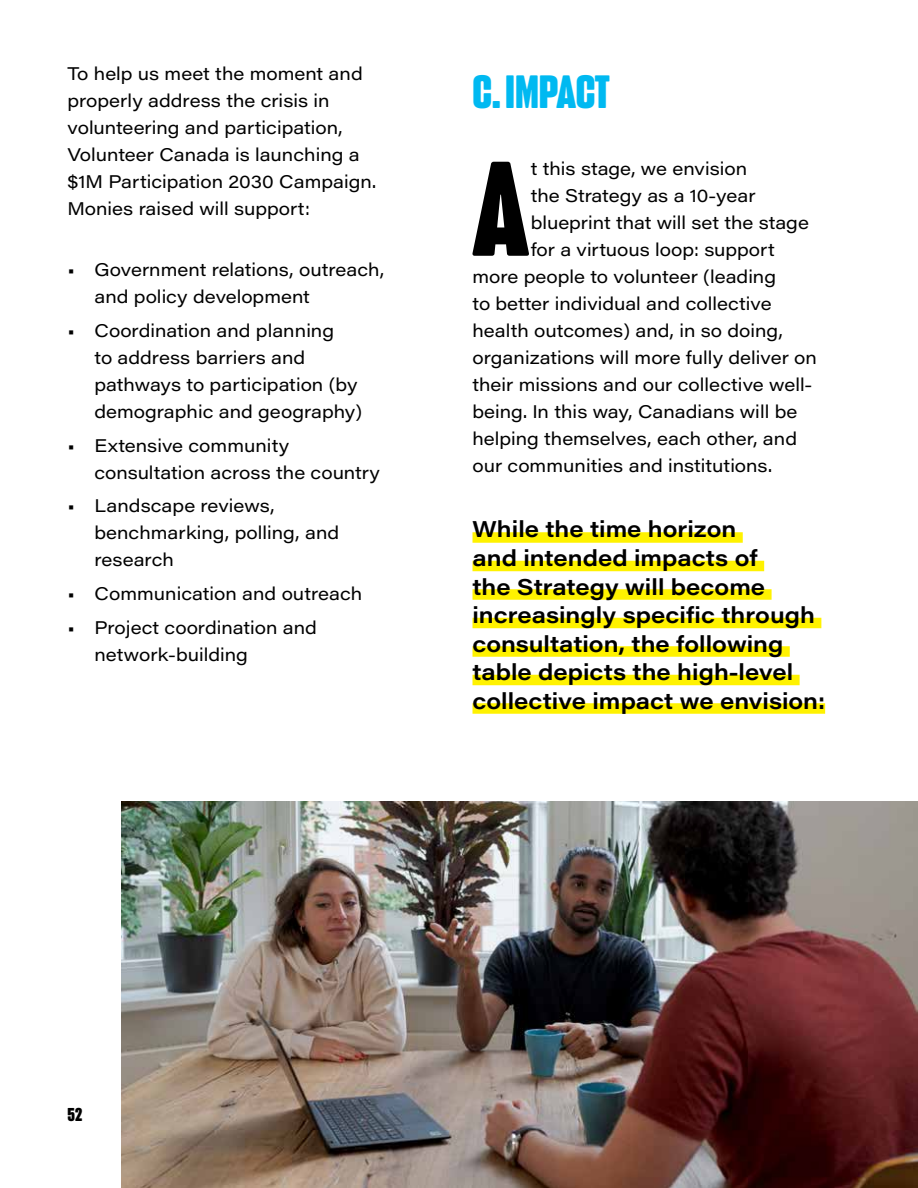
<style>
.page{position:relative;width:918px;height:1188px;background:#fff}
.page>*{position:absolute;margin:0;border:0;box-sizing:border-box;transform-origin:0 0}
.t1{font:900 129.75px "Anguita Sans";color:#000}
.t2{font:900 45px "Anguita Sans";letter-spacing:-.005em;color:#00b9f1}
.t3{font:600 22.5px/28.5px "Acumin Pro Wide";color:#000}
.t4{font:18px/27px "Acumin Pro Wide";color:#000}
.t5{font:900 18px "Anguita Sans";color:#000}
</style>
<div class="page">
<div style="left:472px;top:532px;width:271px;height:11px;background:#fff200"></div>
<div style="left:472px;top:561px;width:292px;height:10px;background:#fff200"></div>
<div style="left:472px;top:589px;width:300px;height:11px;background:#fff200"></div>
<div style="left:472px;top:618px;width:349px;height:10px;background:#fff200"></div>
<div style="left:472px;top:646px;width:318px;height:11px;background:#fff200"></div>
<div style="left:472px;top:675px;width:328px;height:10px;background:#fff200"></div>
<div style="left:472px;top:703px;width:353px;height:11px;background:#fff200"></div>
<img style="left:122px;top:802px;width:796px;height:386px">
<p class="t4" style="left:68px;top:60px;width:310px">To help us meet the moment and properly address the crisis in volunteering and participation,<br>Volunteer Canada is launching a $1M Participation 2030 Campaign.<br>Monies raised will support:</p>
<p class="t4" style="left:94px;top:255px;width:291px;text-indent:-27px">• Government relations, outreach, and policy development</p>
<p class="t4" style="left:94px;top:316px;width:269px;text-indent:-27px">• Coordination and planning<br>to address barriers and pathways to participation (by demographic and geography)</p>
<p class="t4" style="left:94px;top:431px;width:287px;text-indent:-27px">• Extensive community consultation across the country</p>
<p class="t4" style="left:94px;top:492px;width:246px;text-indent:-27px">• Landscape reviews, benchmarking, polling, and research</p>
<p class="t4" style="left:68px;top:579px;width:296px">• Communication and outreach</p>
<p class="t4" style="left:94px;top:613px;width:224px;text-indent:-27px">• Project coordination and network-building</p>
<h2 class="t2" style="left:472px;top:68px;width:139px">C. IMPACT</h2>
<h1 class="t1" style="left:473px;top:139px;width:56px">A</h1>
<p class="t4" style="left:531px;top:154px;width:218px">t this stage, we envision</p>
<p class="t4" style="left:531px;top:181px;width:227px">the Strategy as a 10-year</p>
<p class="t4" style="left:531px;top:208px;width:280px">blueprint that will set the stage</p>
<p class="t4" style="left:531px;top:235px;width:245px">for a virtuous loop: support</p>
<p class="t4" style="left:472px;top:262px;width:305px">more people to volunteer (leading</p>
<p class="t4" style="left:472px;top:289px;width:301px">to better individual and collective</p>
<p class="t4" style="left:472px;top:316px;width:312px">health outcomes) and, in so doing,</p>
<p class="t4" style="left:472px;top:343px;width:346px">organizations will more fully deliver on</p>
<p class="t4" style="left:472px;top:370px;width:341px">their missions and our collective well-</p>
<p class="t4" style="left:472px;top:397px;width:326px">being. In this way, Canadians will be</p>
<p class="t4" style="left:472px;top:424px;width:326px">helping themselves, each other, and</p>
<p class="t4" style="left:472px;top:451px;width:301px">our communities and institutions.</p>
<p class="t3" style="left:472px;top:514px;width:354px">While the time horizon<br>and intended impacts of<br>the Strategy will become increasingly specific through consultation, the following table depicts the high-level collective impact we envision:</p>
<p class="t5" style="left:68px;top:1104px;width:16px">52</p>
</div>
